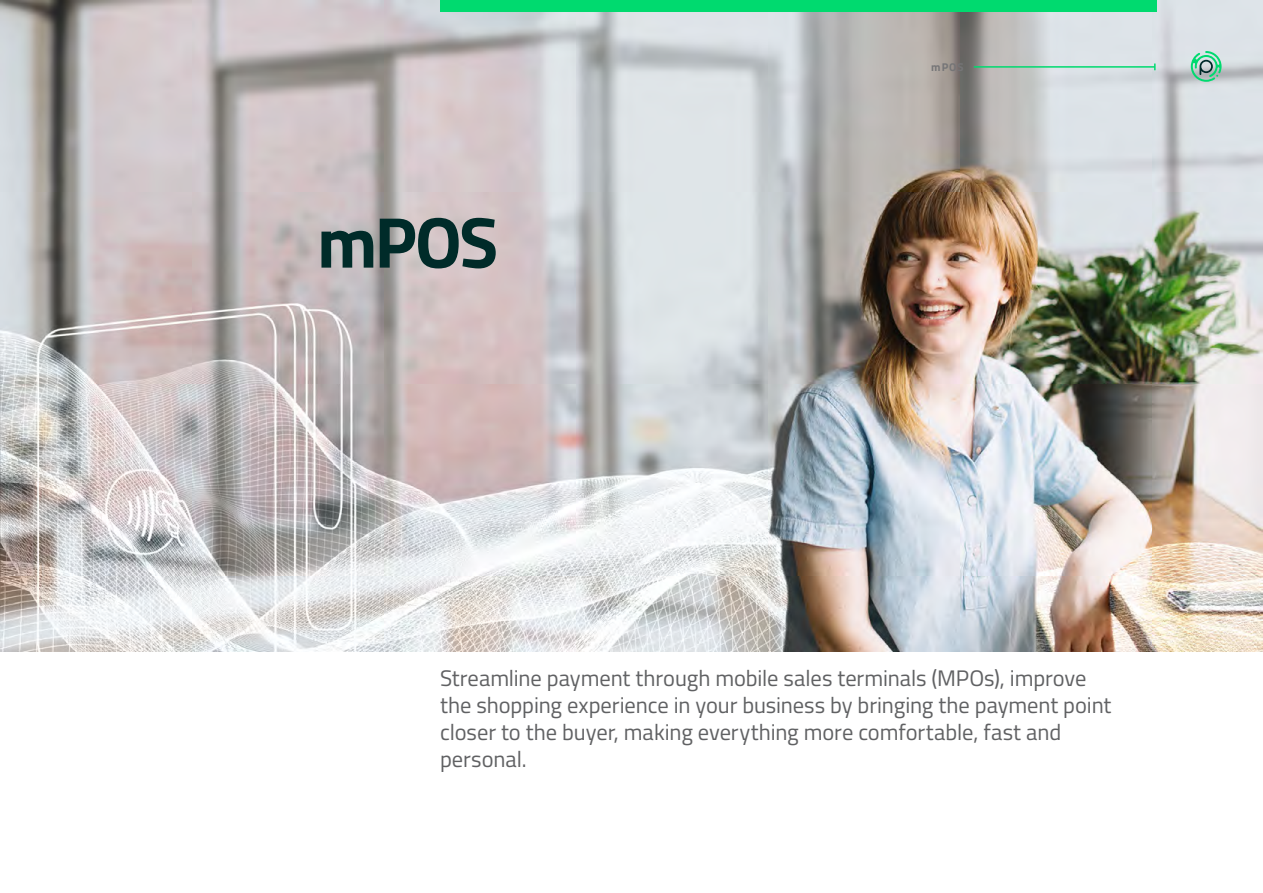
<style>
.page{position:relative;width:1263px;height:893px;background:#fff}
.page>*{position:absolute;margin:0;border:0;box-sizing:border-box;transform-origin:0 0}
.t1{font:700 72px "Titillium Web";color:#002b29}
.t2{font:22.5px/27px "Titillium Web";letter-spacing:-.005em;color:#606163}
.t3{font:700 11.25px "Titillium Web";color:#757577}
</style>
<div class="page">
<img style="left:0;top:0;width:1263px;height:652px">
<hr style="left:974px;top:66px;width:181px;height:2px;background:#00da6f">
<div style="left:440px;top:0;width:717px;height:12px;background:#00da6f"></div>
<svg style="left:1191px;top:51px;width:30px;height:31px"></svg>
<h1 class="t1" style="left:317px;top:187px;width:183px">mPOS</h1>
<p class="t3" style="left:931px;top:59px;width:34px">mPOS</p>
<p class="t2" style="left:440px;top:663px;width:673px">Streamline payment through mobile sales terminals (MPOs), improve the shopping experience in your business by bringing the payment point closer to the buyer, making everything more comfortable, fast and personal.</p>
</div>
